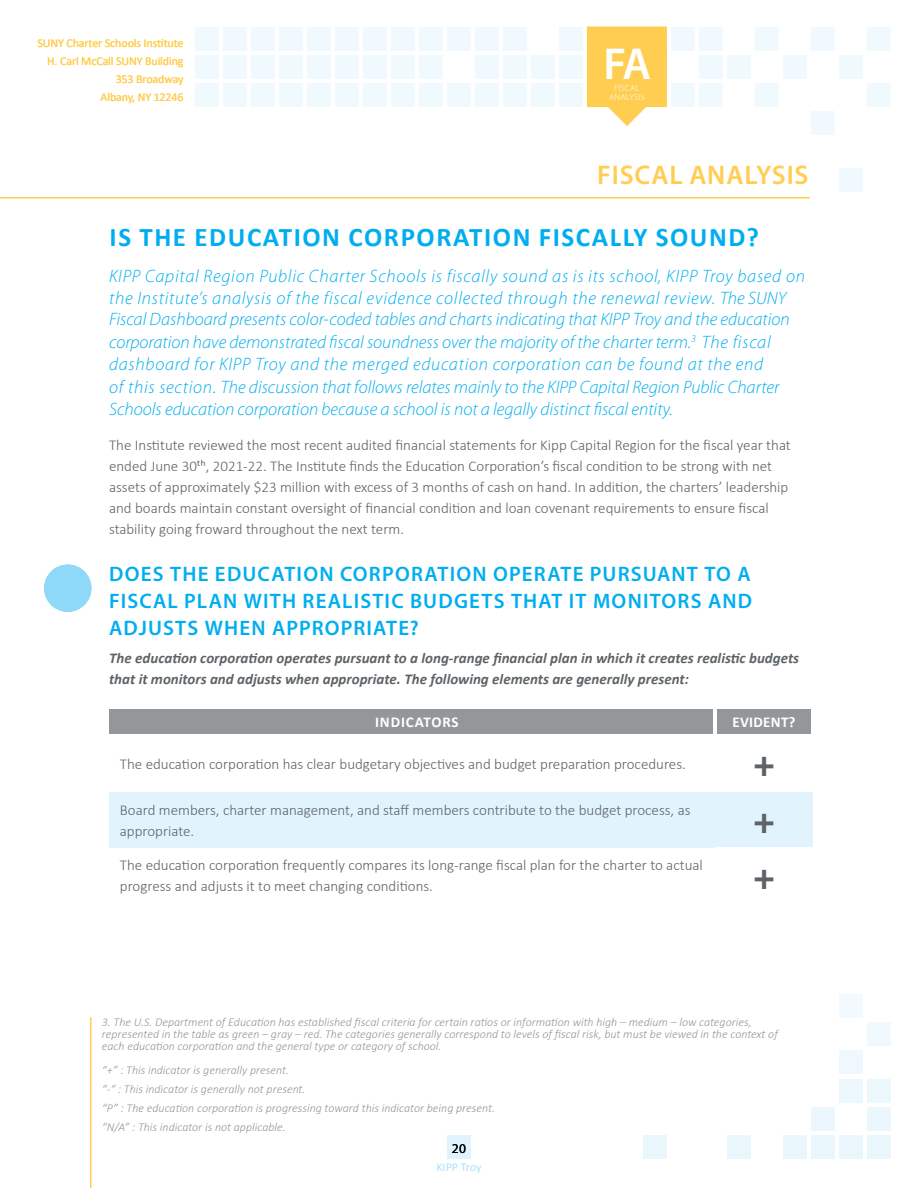
<style>
.page{position:relative;width:918px;height:1188px;background:#fff}
.page>*{position:absolute;margin:0;border:0;box-sizing:border-box;transform-origin:0 0}
.t1{font:600 45px "Myriad Pro";color:#fff}
.t2{font:900 36px/56.1px "Myriad Pro";color:#5e6367;text-align:justify}
.t3{font:700 27px "Calibri";letter-spacing:.06em;color:#00aeef}
.t4{font:600 27px "Myriad Pro";letter-spacing:.03em;color:#ffce51}
.t5{font:600 21px/27px "Myriad Pro";letter-spacing:.055em;color:#00aeef;text-align:justify}
.t6{font:italic 300 18px/22.2px "Myriad Pro";color:#00aeef}
.t7{font:300 15px/21px "Calibri";color:#5e6367}
.t8{font:italic 700 15px/21px "Calibri";color:#5e6367}
.t9{font:700 15px "Calibri";letter-spacing:.06em;color:#fff}
.t10{font:700 15px "Calibri";letter-spacing:.03em;color:#fff}
.t11{font:13.5px "Myriad Pro";color:#000}
.t12{font:italic 300 12px/18.8px "Calibri";color:#93979a}
.t13{font:12px/18px "Calibri";letter-spacing:-.01em;color:#ffce51;text-align:right}
.t14{font:12px "Calibri";letter-spacing:-.005em;color:#abe1fa}
.t15{font:300 9px/9px "Myriad Pro";letter-spacing:.02em;color:#fff;text-align:center}
</style>
<div class="page">
<div style="left:447px;top:1136px;width:24px;height:23px;background:#e1f4fd"></div>
<div style="left:867px;top:27px;width:24px;height:23px;background:#eff9fe"></div>
<div style="left:867px;top:83px;width:24px;height:24px;background:#eff9fe"></div>
<div style="left:391px;top:27px;width:24px;height:23px;background:#eff9fe"></div>
<div style="left:391px;top:55px;width:24px;height:24px;background:#eff9fe"></div>
<div style="left:419px;top:27px;width:24px;height:23px;background:#eff9fe"></div>
<div style="left:419px;top:55px;width:24px;height:24px;background:#eff9fe"></div>
<div style="left:363px;top:27px;width:24px;height:23px;background:#eff9fe"></div>
<div style="left:363px;top:55px;width:24px;height:24px;background:#eff9fe"></div>
<div style="left:391px;top:83px;width:24px;height:24px;background:#eff9fe"></div>
<div style="left:419px;top:83px;width:24px;height:24px;background:#eff9fe"></div>
<div style="left:363px;top:83px;width:24px;height:24px;background:#eff9fe"></div>
<div style="left:559px;top:27px;width:24px;height:23px;background:#eff9fe"></div>
<div style="left:559px;top:55px;width:24px;height:24px;background:#eff9fe"></div>
<div style="left:531px;top:55px;width:24px;height:24px;background:#eff9fe"></div>
<div style="left:559px;top:83px;width:24px;height:24px;background:#eff9fe"></div>
<div style="left:531px;top:83px;width:24px;height:24px;background:#eff9fe"></div>
<div style="left:475px;top:27px;width:24px;height:23px;background:#eff9fe"></div>
<div style="left:475px;top:55px;width:24px;height:24px;background:#eff9fe"></div>
<div style="left:503px;top:27px;width:24px;height:23px;background:#eff9fe"></div>
<div style="left:503px;top:55px;width:24px;height:24px;background:#eff9fe"></div>
<div style="left:447px;top:27px;width:24px;height:23px;background:#eff9fe"></div>
<div style="left:475px;top:83px;width:24px;height:24px;background:#eff9fe"></div>
<div style="left:503px;top:83px;width:24px;height:24px;background:#eff9fe"></div>
<div style="left:447px;top:83px;width:24px;height:24px;background:#eff9fe"></div>
<div style="left:671px;top:27px;width:24px;height:23px;background:#eff9fe"></div>
<div style="left:671px;top:83px;width:24px;height:24px;background:#eff9fe"></div>
<div style="left:223px;top:27px;width:24px;height:23px;background:#eff9fe"></div>
<div style="left:223px;top:55px;width:24px;height:24px;background:#eff9fe"></div>
<div style="left:251px;top:27px;width:24px;height:23px;background:#eff9fe"></div>
<div style="left:251px;top:55px;width:24px;height:24px;background:#eff9fe"></div>
<div style="left:195px;top:27px;width:24px;height:23px;background:#eff9fe"></div>
<div style="left:195px;top:55px;width:24px;height:24px;background:#eff9fe"></div>
<div style="left:223px;top:83px;width:24px;height:24px;background:#eff9fe"></div>
<div style="left:251px;top:83px;width:24px;height:24px;background:#eff9fe"></div>
<div style="left:195px;top:83px;width:24px;height:24px;background:#eff9fe"></div>
<div style="left:307px;top:27px;width:24px;height:23px;background:#eff9fe"></div>
<div style="left:307px;top:55px;width:24px;height:24px;background:#eff9fe"></div>
<div style="left:335px;top:27px;width:24px;height:23px;background:#eff9fe"></div>
<div style="left:335px;top:55px;width:24px;height:24px;background:#eff9fe"></div>
<div style="left:279px;top:27px;width:24px;height:23px;background:#eff9fe"></div>
<div style="left:279px;top:55px;width:24px;height:24px;background:#eff9fe"></div>
<div style="left:307px;top:83px;width:24px;height:24px;background:#eff9fe"></div>
<div style="left:335px;top:83px;width:24px;height:24px;background:#eff9fe"></div>
<div style="left:279px;top:83px;width:24px;height:24px;background:#eff9fe"></div>
<div style="left:727px;top:55px;width:24px;height:24px;background:#eff9fe"></div>
<div style="left:755px;top:27px;width:24px;height:23px;background:#eff9fe"></div>
<div style="left:699px;top:27px;width:24px;height:23px;background:#eff9fe"></div>
<div style="left:699px;top:55px;width:24px;height:24px;background:#eff9fe"></div>
<div style="left:755px;top:83px;width:24px;height:24px;background:#eff9fe"></div>
<div style="left:699px;top:83px;width:24px;height:24px;background:#eff9fe"></div>
<div style="left:811px;top:27px;width:24px;height:23px;background:#eff9fe"></div>
<div style="left:839px;top:55px;width:24px;height:24px;background:#eff9fe"></div>
<div style="left:783px;top:55px;width:24px;height:24px;background:#eff9fe"></div>
<div style="left:811px;top:111px;width:24px;height:24px;background:#eff9fe"></div>
<div style="left:839px;top:994px;width:24px;height:24px;background:#f2fafe"></div>
<div style="left:867px;top:1022px;width:24px;height:24px;background:#f0f9fe"></div>
<div style="left:839px;top:1050px;width:24px;height:24px;background:#eef9fd"></div>
<div style="left:867px;top:1079px;width:24px;height:24px;background:#edf8fd"></div>
<div style="left:839px;top:1079px;width:24px;height:24px;background:#edf8fd"></div>
<div style="left:867px;top:1107px;width:24px;height:24px;background:#ebf7fd"></div>
<div style="left:811px;top:1107px;width:24px;height:24px;background:#ebf7fd"></div>
<div style="left:867px;top:1135px;width:24px;height:24px;background:#e9f7fd"></div>
<div style="left:839px;top:1135px;width:24px;height:24px;background:#e9f7fd"></div>
<div style="left:811px;top:1135px;width:24px;height:24px;background:#e9f7fd"></div>
<div style="left:783px;top:1135px;width:24px;height:24px;background:#e9f7fd"></div>
<div style="left:727px;top:1135px;width:24px;height:24px;background:#e9f7fd"></div>
<div style="left:643px;top:1135px;width:24px;height:24px;background:#e9f7fd"></div>
<div style="left:839px;top:168px;width:24px;height:24px;background:#eff9fe"></div>
<svg style="left:608px;top:107px;width:38px;height:19px"></svg>
<div style="left:587px;top:26px;width:80px;height:81px;background:#ffce51;border:1px solid #ffce51"></div>
<hr style="left:90px;top:1017px;width:2px;height:171px;background:#ffce51">
<hr style="left:0;top:197px;width:810px;height:2px;background:#ffce51">
<div style="left:109px;top:792px;width:606px;height:55px;background:#e1f4fd"></div>
<div style="left:715px;top:792px;width:98px;height:55px;background:#e1f4fd"></div>
<div style="left:44px;top:565px;width:47px;height:47px;background:#8ed8f8;border-radius:50%"></div>
<div style="left:110px;top:710px;width:603px;height:24px;background:#93979a"></div>
<div style="left:717px;top:710px;width:93px;height:24px;background:#93979a"></div>
<p class="t13" style="left:38px;top:33px;width:148px">SUNY Charter Schools Institute<br>H. Carl McCall SUNY Building<br>353 Broadway<br>Albany, NY 12246</p>
<h1 class="t1" style="left:604px;top:35px;width:49px">FA</h1>
<p class="t15" style="left:609px;top:83px;width:37px">FISCAL<br>ANALYSIS</p>
<p class="t4" style="left:597px;top:158px;width:213px">FISCAL ANALYSIS</p>
<h2 class="t3" style="left:110px;top:218px;width:651px">IS THE EDUCATION CORPORATION FISCALLY SOUND?</h2>
<p class="t6" style="left:109px;top:265px;width:697px">KIPP Capital Region Public Charter Schools is fiscally sound as is its school, KIPP Troy based on the Institute’s analysis of the fiscal evidence collected through the renewal review. The SUNY Fiscal Dashboard presents color-coded tables and charts indicating that KIPP Troy and the education corporation have demonstrated fscal soundness over the majority of the charter term.<sup>3</sup> The fiscal dashboard for KIPP Troy and the merged education corporation can be found at the end<br>of this section. The discussion that follows relates mainly to the KIPP Capital Region Public Charter Schools education corporation because a school is not a legally distinct fscal entity.</p>
<p class="t7" style="left:109px;top:434px;width:683px">The Institute reviewed the most recent audited financial statements for Kipp Capital Region for the fiscal year that ended June 30th, 2021-22. The Institute finds the Education Corporation’s fiscal condition to be strong with net assets of approximately $23 million with excess of 3 months of cash on hand. In addition, the charters’ leadership and boards maintain constant oversight of financial condition and loan covenant requirements to ensure fiscal stability going froward throughout the next term.</p>
<p class="t5" style="left:109px;top:560px;width:645px">DOES THE EDUCATION CORPORATION OPERATE PURSUANT TO A FISCAL PLAN WITH REALISTIC BUDGETS THAT IT MONITORS AND ADJUSTS WHEN APPROPRIATE?</p>
<p class="t8" style="left:109px;top:647px;width:692px">The education corporation operates pursuant to a long-range financial plan in which it creates realistic budgets that it monitors and adjusts when appropriate. The following elements are generally present:</p>
<p class="t9" style="left:375px;top:712px;width:85px">INDICATORS</p>
<p class="t10" style="left:733px;top:712px;width:64px">EVIDENT?</p>
<p class="t7" style="left:120px;top:753px;width:567px">The education corporation has clear budgetary objectives and budget preparation procedures.</p>
<p class="t7" style="left:120px;top:799px;width:572px">Board members, charter management, and staff members contribute to the budget process, as appropriate.</p>
<p class="t7" style="left:120px;top:855px;width:584px">The education corporation frequently compares its long-range fiscal plan for the charter to actual progress and adjusts it to meet changing conditions.</p>
<p class="t2" style="left:753px;top:735px;width:23px">+ + +</p>
<p class="t12" style="left:102px;top:1016px;width:678px;line-height:12px">3. The U.S. Department of Education has established fiscal criteria for certain ratios or information with high – medium – low categories, represented in the table as green – gray – red. The categories generally correspond to levels of fiscal risk, but must be viewed in the context of each education corporation and the general type or category of school.</p>
<p class="t12" style="left:102px;top:1061px;width:395px">“+” : This indicator is generally present.<br>“-“ : This indicator is generally not present.<br>“P” : The education corporation is progressing toward this indicator being present. “N/A” : This indicator is not applicable.</p>
<p class="t14" style="left:436px;top:1159px;width:47px">KIPP Troy</p>
<p class="t11" style="left:452px;top:1140px;width:16px">20</p>
</div>
